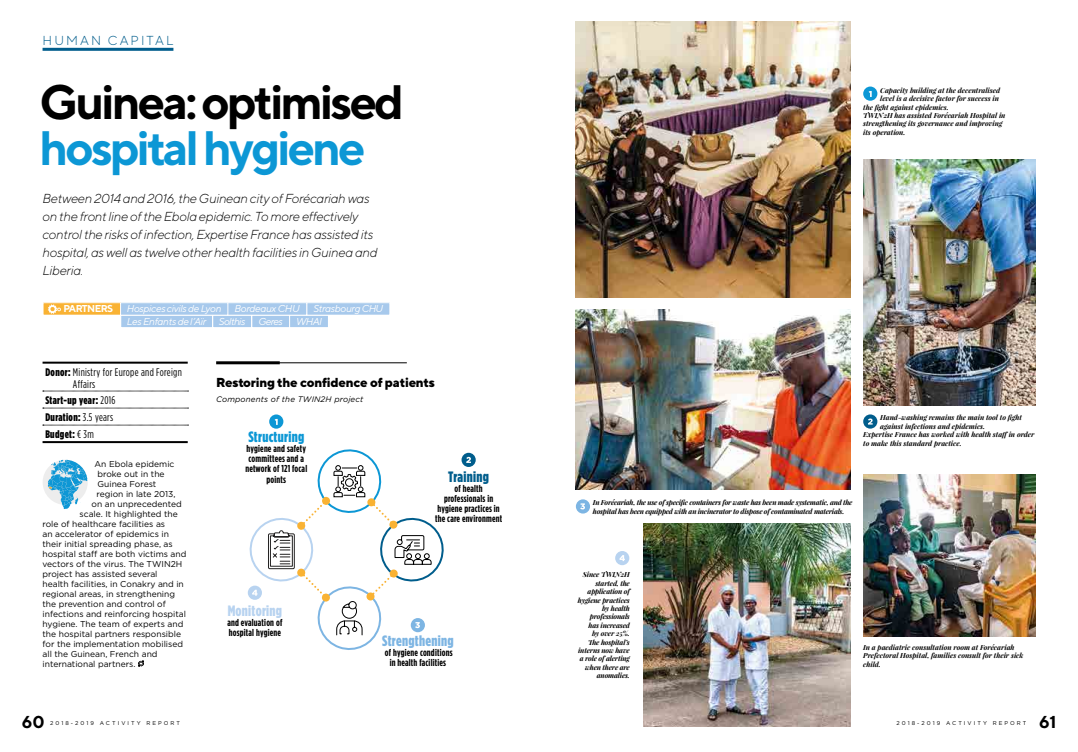
<style>
.page{position:relative;width:1078px;height:752px;background:#fff}
.page>*{position:absolute;margin:0;border:0;box-sizing:border-box;transform-origin:0 0}
.t1{font:700 48.2px "TT Norms";letter-spacing:-.06em;color:#000}
.t2{font:700 48.2px "TT Norms";letter-spacing:-.06em;color:#0c97d5}
.t3{font:700 17.2px "TT Norms";color:#000}
.t4{font:900 15px "Gotham Condensed";letter-spacing:.02em;color:#7db5e3}
.t5{font:900 15px "Gotham Condensed";letter-spacing:.02em;color:#0c97d5}
.t6{font:900 15px "Gotham Condensed";letter-spacing:.02em;color:#b8d3f0}
.t7{font:900 15px "Gotham Condensed";letter-spacing:.02em;color:#005d8c}
.t8{font:italic 300 13px/18px "TT Norms";letter-spacing:-.02em;color:#000}
.t9{font:800 13px "TT Norms";letter-spacing:-.02em;color:#000}
.t10{font:300 13px "TT Norms";letter-spacing:.16em;color:#005d8c}
.t11{font:900 11px/16.8px "Gotham Condensed";letter-spacing:.03em;color:#000}
.t12{font:11px/12px "Gotham Condensed";letter-spacing:.03em;color:#000}
.t13{font:700 10px/10px "Gotham Condensed";letter-spacing:.02em;color:#000;text-align:center}
.t14{font:italic 10px "TT Norms";letter-spacing:-.03em;color:#fff}
.t15{font:700 10px "TT Norms";letter-spacing:-.06em;color:#fff}
.t16{font:italic 10px "TT Norms";letter-spacing:-.06em;color:#fff}
.t17{font:8.5px "Gotham";color:#000}
.t18{font:italic 8px "Gotham";letter-spacing:.02em;color:#000}
.t19{font:italic 700 7px/8.4px "Playfair Display";color:#000}
.t20{font:italic 700 7px/8.4px "Playfair Display";letter-spacing:-.02em;color:#000;text-align:right}
.t21{font:italic 700 7px/8.4px "Playfair Display";letter-spacing:-.03em;color:#000}
.t22{font:5.5px "Gotham";letter-spacing:.37em;color:#000}
.s1{font-weight:900}
.s2{font-weight:400}
</style>
<div class="page">
<div style="left:121px;top:315px;width:91px;height:12px;background:#a7c9ec"></div>
<div style="left:120px;top:314px;width:93px;height:14px;border:1px solid #fff"></div>
<div style="left:213px;top:315px;width:38px;height:12px;background:#a7c9ec"></div>
<div style="left:212px;top:314px;width:40px;height:14px;border:1px solid #fff"></div>
<div style="left:289px;top:315px;width:39px;height:12px;background:#a7c9ec"></div>
<div style="left:289px;top:314px;width:40px;height:14px;border:1px solid #fff"></div>
<div style="left:252px;top:315px;width:37px;height:12px;background:#a7c9ec"></div>
<div style="left:251px;top:314px;width:39px;height:14px;border:1px solid #fff"></div>
<hr style="left:43px;top:48px;width:130px;height:3px;background:#005d8c">
<hr style="left:43px;top:361px;width:145px;height:2px;background:#000">
<hr style="left:43px;top:441px;width:145px;height:2px;background:#000">
<svg style="left:43px;top:390px;width:145px;height:1px"></svg>
<svg style="left:43px;top:407px;width:145px;height:1px"></svg>
<svg style="left:43px;top:424px;width:145px;height:1px"></svg>
<svg style="left:138px;top:660px;width:6px;height:6px"></svg>
<img style="left:863px;top:474px;width:172px;height:162px">
<img style="left:575px;top:309px;width:275px;height:180px">
<img style="left:575px;top:22px;width:275px;height:275px">
<img style="left:643px;top:523px;width:207px;height:203px">
<img style="left:863px;top:159px;width:172px;height:246px">
<div style="left:306px;top:302px;width:84px;height:13px;background:#a7c9ec"></div>
<div style="left:306px;top:302px;width:84px;height:13px;border:1px solid #fff"></div>
<div style="left:227px;top:302px;width:79px;height:13px;background:#a7c9ec"></div>
<div style="left:227px;top:302px;width:80px;height:13px;border:1px solid #fff"></div>
<div style="left:120px;top:302px;width:108px;height:13px;background:#a7c9ec"></div>
<div style="left:120px;top:302px;width:108px;height:13px;border:1px solid #fff"></div>
<svg style="left:461px;top:452px;width:14px;height:14px"></svg>
<svg style="left:466px;top:456px;width:5px;height:6px"></svg>
<svg style="left:575px;top:499px;width:15px;height:14px"></svg>
<svg style="left:580px;top:503px;width:5px;height:6px"></svg>
<svg style="left:269px;top:414px;width:14px;height:14px"></svg>
<svg style="left:863px;top:86px;width:14px;height:15px"></svg>
<svg style="left:863px;top:414px;width:14px;height:14px"></svg>
<svg style="left:867px;top:418px;width:5px;height:6px"></svg>
<div style="left:615px;top:550px;width:14px;height:15px;background:#b8d3f0;border-radius:50%"></div>
<svg style="left:619px;top:555px;width:5px;height:6px"></svg>
<svg style="left:247px;top:449px;width:197px;height:201px"></svg>
<div style="left:43px;top:459px;width:45px;height:45px;background:#ededed;border-radius:50%"></div>
<svg style="left:48px;top:459px;width:40px;height:50px"></svg>
<hr style="left:216px;top:361px;width:64px;height:3px;background:#000">
<hr style="left:248px;top:362px;width:159px;height:1px;background:#000">
<div style="left:43px;top:302px;width:77px;height:13px;background:#f9b233"></div>
<svg style="left:48px;top:304px;width:13px;height:9px"></svg>
<div style="left:43px;top:302px;width:78px;height:13px;border:1px solid #fff"></div>
<h3 class="t10" style="left:43px;top:33px;width:132px">HUMAN CAPITAL</h3>
<h1 class="t1" style="left:39px;top:72px;width:366px">Guinea: optimised</h1>
<h1 class="t2" style="left:39px;top:118px;width:328px">hospital hygiene</h1>
<p class="t8" style="left:43px;top:189px;width:336px">Between 2014 and 2016, the Guinean city of Forécariah was on the front line of the Ebola epidemic. To more effectively control the risks of infection, Expertise France has assisted its hospital, as well as twelve other health facilities in Guinea and Liberia.</p>
<p class="t15" style="left:63px;top:302px;width:51px">PARTNERS</p>
<p class="t14" style="left:127px;top:302px;width:96px">Hospices civils de Lyon</p>
<p class="t14" style="left:234px;top:302px;width:67px">Bordeaux CHU</p>
<p class="t14" style="left:313px;top:302px;width:71px">Strasbourg CHU</p>
<p class="t14" style="left:127px;top:315px;width:81px">Les Enfants de l’Aïr</p>
<p class="t16" style="left:219px;top:315px;width:28px">Solthis</p>
<p class="t14" style="left:258px;top:315px;width:26px">Geres</p>
<p class="t14" style="left:296px;top:315px;width:27px">WHAI</p>
<p class="t12" style="left:73px;top:365px;width:110px;text-indent:-27px"><span class="s1">Donor:</span> Ministry for Europe and Foreign<br>Affairs</p>
<p class="t11" style="left:45px;top:391px;width:71px">Start-up year: <span class="s2">2016<br></span>Duration: <span class="s2">3.5 years<br></span>Budget: <span class="s2">€ 3m</span></p>
<p class="t17" style="left:95px;top:458px;width:81px">An Ebola epidemic</p>
<p class="t17" style="left:98px;top:468px;width:69px">broke out in the</p>
<p class="t17" style="left:98px;top:478px;width:60px">Guinea Forest</p>
<p class="t17" style="left:97px;top:488px;width:80px">region in late 2013,</p>
<p class="t17" style="left:92px;top:498px;width:92px">on an unprecedented</p>
<p class="t17" style="left:80px;top:508px;width:100px">scale. It highlighted the</p>
<p class="t17" style="left:43px;top:518px;width:124px">role of healthcare facilities as</p>
<p class="t17" style="left:43px;top:528px;width:128px">an accelerator of epidemics in</p>
<p class="t17" style="left:43px;top:538px;width:132px">their initial spreading phase, as</p>
<p class="t17" style="left:43px;top:548px;width:145px">hospital staff are both victims and</p>
<p class="t17" style="left:43px;top:558px;width:141px">vectors of the virus. The TWIN2H</p>
<p class="t17" style="left:43px;top:568px;width:116px">project has assisted several</p>
<p class="t17" style="left:43px;top:578px;width:143px">health facilities, in Conakry and in</p>
<p class="t17" style="left:43px;top:587px;width:134px">regional areas, in strengthening</p>
<p class="t17" style="left:43px;top:597px;width:125px">the prevention and control of</p>
<p class="t17" style="left:43px;top:607px;width:145px">infections and reinforcing hospital</p>
<p class="t17" style="left:43px;top:617px;width:142px">hygiene. The team of experts and</p>
<p class="t17" style="left:43px;top:627px;width:140px">the hospital partners responsible</p>
<p class="t17" style="left:43px;top:637px;width:142px">for the implementation mobilised</p>
<p class="t17" style="left:43px;top:647px;width:116px">all the Guinean, French and</p>
<p class="t17" style="left:43px;top:657px;width:94px">international partners.</p>
<h2 class="t3" style="left:22px;top:711px;width:24px">60</h2>
<p class="t22" style="left:50px;top:718px;width:131px">2018-2019 ACTIVITY REPORT</p>
<h3 class="t9" style="left:216px;top:374px;width:220px">Restoring the confidence of patients</h3>
<p class="t18" style="left:216px;top:393px;width:149px">Components of the TWIN2H project</p>
<h3 class="t5" style="left:248px;top:428px;width:57px">Structuring</h3>
<p class="t13" style="left:245px;top:443px;width:63px">hygiene and safety committees and a network of 121 focal points</p>
<h3 class="t6" style="left:227px;top:601px;width:56px">Monitoring</h3>
<p class="t13" style="left:227px;top:617px;width:56px;text-align:left">and evaluation of hospital hygiene</p>
<h3 class="t7" style="left:448px;top:467px;width:42px">Training</h3>
<p class="t13" style="left:435px;top:483px;width:68px">of health professionals in hygiene practices in the care environment</p>
<h3 class="t4" style="left:382px;top:632px;width:73px">Strengthening</h3>
<p class="t13" style="left:385px;top:647px;width:69px">of hygiene conditions in health facilities</p>
<p class="t19" style="left:880px;top:86px;width:121px">Capacity building at the decentralised</p>
<p class="t19" style="left:880px;top:94px;width:120px">level is a decisive factor for success in</p>
<p class="t19" style="left:863px;top:102px;width:87px">the fight against epidemics.</p>
<p class="t19" style="left:863px;top:111px;width:144px">TWIN2H has assisted Forécariah Hospital in</p>
<p class="t19" style="left:863px;top:119px;width:140px">strengthening its governance and improving</p>
<p class="t19" style="left:863px;top:128px;width:44px">its operation.</p>
<p class="t19" style="left:880px;top:413px;width:143px">Hand-washing remains the main tool to fight</p>
<p class="t19" style="left:880px;top:421px;width:106px">against infections and epidemics.</p>
<p class="t19" style="left:863px;top:430px;width:173px">Expertise France has worked with health staff in order</p>
<p class="t19" style="left:863px;top:438px;width:100px">to make this standard practice.</p>
<p class="t21" style="left:592px;top:498px;width:261px">In Forécariah, the use of specific containers for waste has been made systematic, and the hospital has been equipped with an incinerator to dispose of contaminated materials.</p>
<p class="t20" style="left:578px;top:570px;width:53px">Since TWIN2H started, the application of hygiene practices by health professionals has increased<br>by over 25%.<br>The hospital’s interns now have a role of alerting when there are anomalies.</p>
<p class="t19" style="left:863px;top:642px;width:162px">In a paediatric consultation room at Forécariah<br>Prefectoral Hospital, families consult for their sick child.</p>
<p class="t22" style="left:896px;top:718px;width:131px">2018-2019 ACTIVITY REPORT</p>
<h2 class="t3" style="left:1038px;top:711px;width:19px">61</h2>
</div>
